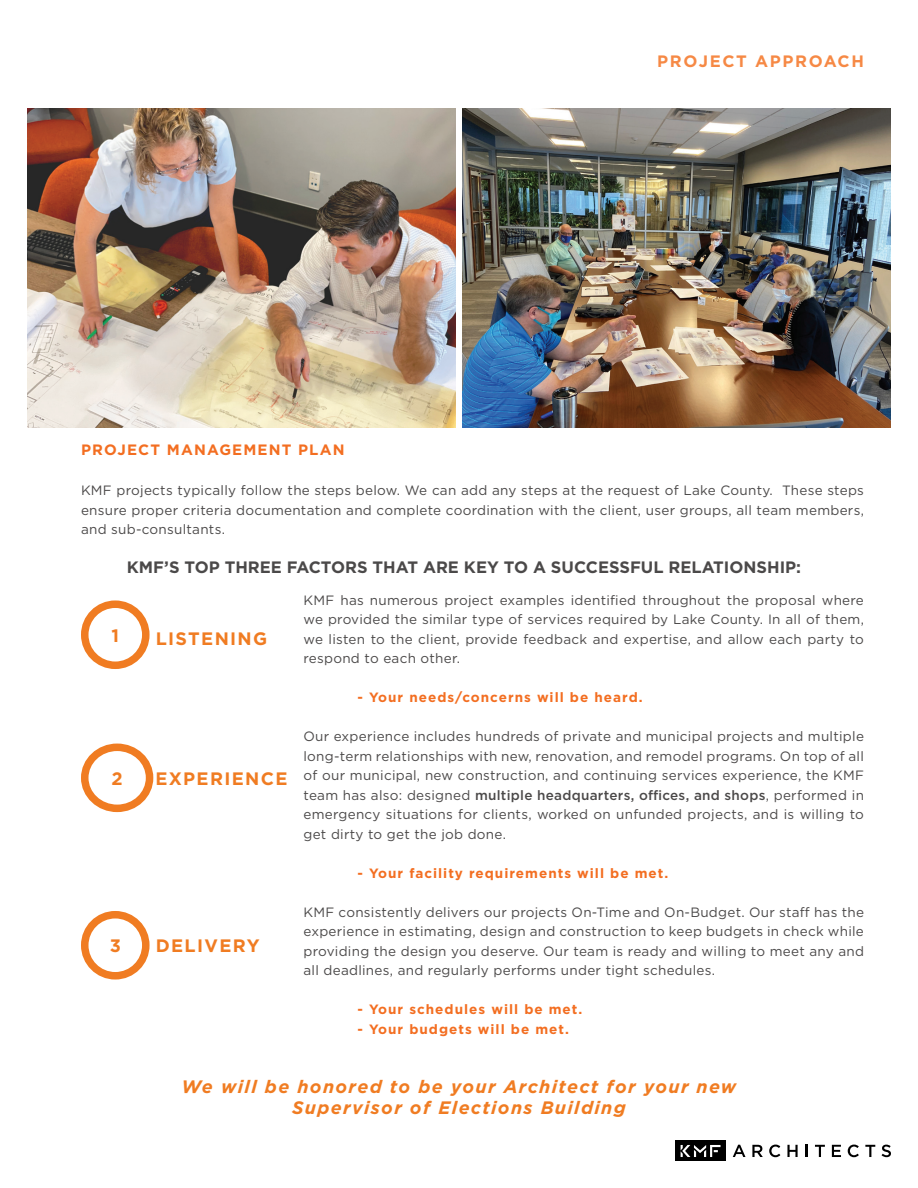
<style>
.page{position:relative;width:918px;height:1188px;background:#fff}
.page>*{position:absolute;margin:0;border:0;box-sizing:border-box;transform-origin:0 0}
.t1{font:italic 700 18px/21px "Gotham";letter-spacing:.075em;color:#f07c22;text-align:center}
.t2{font:700 18px "Gotham";letter-spacing:.075em;color:#f07c22}
.t3{font:700 16.5px "Gotham";color:#4b4949}
.t4{font:700 16.5px "Gotham";letter-spacing:.1em;color:#f68945}
.t5{font:700 15px "Gotham";letter-spacing:.075em;color:#f36e21}
.t6{font:13.5px/19.5px "Gotham";letter-spacing:.02em;color:#4b4949;text-align:justify}
.t7{font:700 13.5px "Gotham";letter-spacing:.075em;color:#f36e21}
.s1{font-weight:500}
</style>
<div class="page">
<div style="left:81px;top:600px;width:69px;height:69px;border:8px solid #f07c22;border-radius:50%"></div>
<div style="left:81px;top:744px;width:72px;height:68px;border:8px solid #f07c22;border-radius:50%"></div>
<div style="left:81px;top:911px;width:69px;height:69px;border:8px solid #f07c22;border-radius:50%"></div>
<svg style="left:733px;top:1145px;width:13px;height:12px"></svg>
<svg style="left:752px;top:1145px;width:11px;height:12px"></svg>
<svg style="left:769px;top:1145px;width:11px;height:12px"></svg>
<svg style="left:787px;top:1145px;width:11px;height:12px"></svg>
<svg style="left:806px;top:1145px;width:2px;height:12px"></svg>
<svg style="left:815px;top:1145px;width:10px;height:12px"></svg>
<svg style="left:832px;top:1145px;width:9px;height:12px"></svg>
<svg style="left:848px;top:1145px;width:11px;height:12px"></svg>
<svg style="left:865px;top:1145px;width:10px;height:12px"></svg>
<svg style="left:882px;top:1145px;width:9px;height:12px"></svg>
<div style="left:675px;top:1141px;width:51px;height:20px;background:#000"></div>
<svg style="left:681px;top:1145px;width:40px;height:12px"></svg>
<img style="left:27px;top:108px;width:429px;height:320px">
<img style="left:462px;top:108px;width:429px;height:320px">
<p class="t4" style="left:657px;top:50px;width:208px">PROJECT APPROACH</p>
<p class="t5" style="left:81px;top:440px;width:265px">PROJECT MANAGEMENT PLAN</p>
<p class="t6" style="left:81px;top:480px;width:785px">KMF projects typically follow the steps below. We can add any steps at the request of Lake County. These steps ensure proper criteria documentation and complete coordination with the client, user groups, all team members, and sub-consultants.</p>
<p class="t3" style="left:127px;top:556px;width:676px">KMF’S TOP THREE FACTORS THAT ARE KEY TO A SUCCESSFUL RELATIONSHIP:</p>
<h1 class="t2" style="left:111px;top:624px;width:9px">1</h1>
<h1 class="t2" style="left:156px;top:627px;width:113px">LISTENING</h1>
<h1 class="t2" style="left:112px;top:767px;width:13px">2</h1>
<h1 class="t2" style="left:155px;top:767px;width:134px">EXPERIENCE</h1>
<h1 class="t2" style="left:110px;top:934px;width:13px">3</h1>
<h1 class="t2" style="left:156px;top:934px;width:105px">DELIVERY</h1>
<p class="t6" style="left:303px;top:590px;width:562px">KMF has numerous project examples identified throughout the proposal where we provided the similar type of services required by Lake County. In all of them, we listen to the client, provide feedback and expertise, and allow each party to respond to each other.</p>
<p class="t7" style="left:357px;top:689px;width:287px">- Your needs/concerns will be heard.</p>
<p class="t6" style="left:303px;top:726px;width:562px">Our experience includes hundreds of private and municipal projects and multiple long-term relationships with new, renovation, and remodel programs. On top of all of our municipal, new construction, and continuing services experience, the KMF team has also: designed <span class="s1">multiple headquarters, offices, and shops</span>, performed in emergency situations for clients, worked on unfunded projects, and is willing to get dirty to get the job done.</p>
<p class="t7" style="left:357px;top:864px;width:312px">- Your facility requirements will be met.</p>
<p class="t6" style="left:303px;top:902px;width:562px">KMF consistently delivers our projects On-Time and On-Budget. Our staff has the experience in estimating, design and construction to keep budgets in check while providing the design you deserve. Our team is ready and willing to meet any and all deadlines, and regularly performs under tight schedules.</p>
<p class="t7" style="left:357px;top:1000px;width:226px">- Your schedules will be met.</p>
<p class="t7" style="left:357px;top:1020px;width:213px">- Your budgets will be met.</p>
<h1 class="t1" style="left:182px;top:1076px;width:556px">We will be honored to be your Architect for your new<br>Supervisor of Elections Building</h1>
</div>
